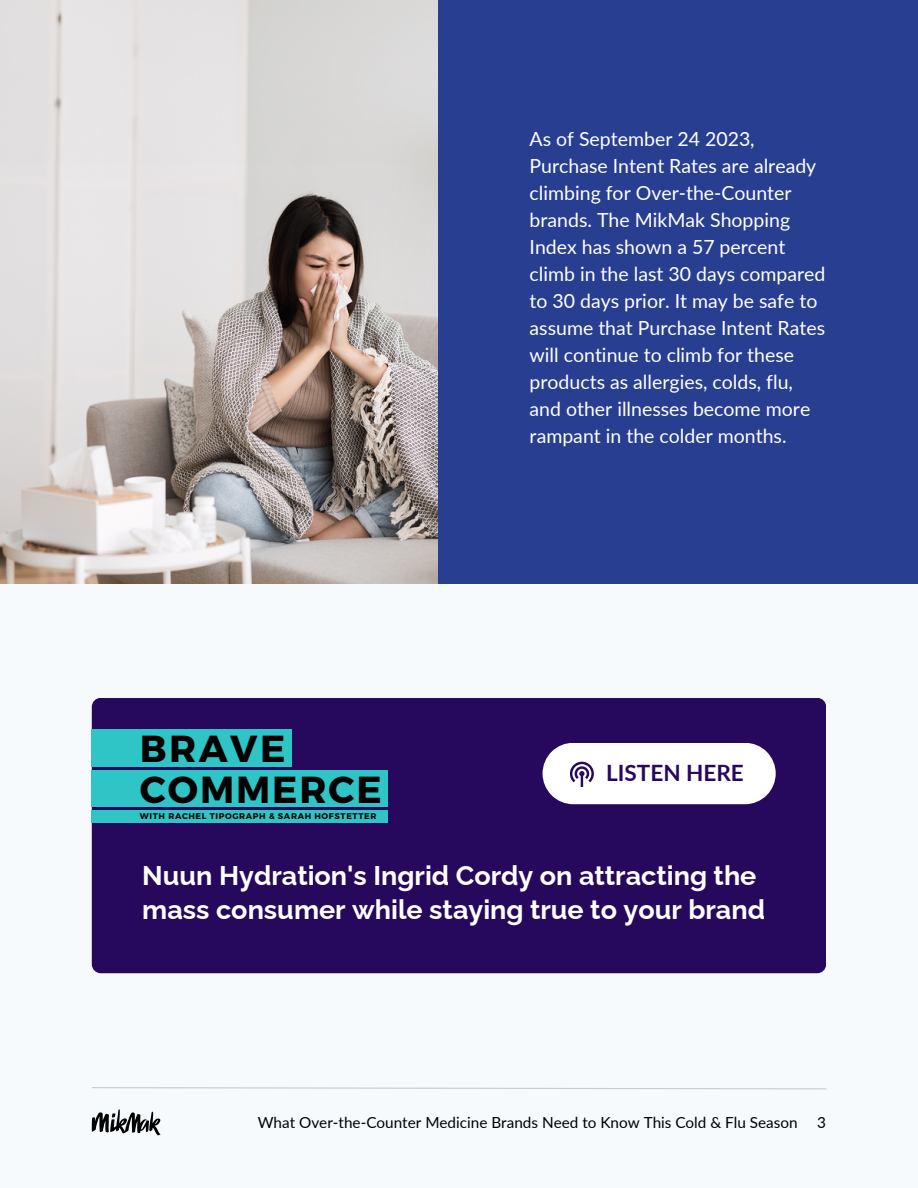
<style>
.page{position:relative;width:918px;height:1188px;background:#f7fafc}
.page>*{position:absolute;margin:0;border:0;box-sizing:border-box;transform-origin:0 0}
.t1{font:700 37.65px "Montserrat";letter-spacing:.05em;color:#000}
.t2{font:700 27px/33.8px "Raleway";color:#fff}
.t3{font:700 22.5px "Lato";color:#26095d}
.t4{font:19.5px/27px "Lato";color:#fff}
.t5{font:15.3px "Lato";color:#000}
.t6{font:700 8.25px "Montserrat";letter-spacing:.08em;color:#000}
</style>
<div class="page">
<svg style="left:92px;top:1109px;width:68px;height:26px"></svg>
<svg style="left:92px;top:1087px;width:735px;height:3px"></svg>
<div style="left:0;top:0;width:918px;height:584px;background:#283f91"></div>
<img style="left:0;top:0;width:438px;height:583px">
<div style="left:92px;top:698px;width:734px;height:275px;background:#26095d;border-radius:9px"></div>
<div style="left:92px;top:729px;width:200px;height:38px;background:#2fc5c6"></div>
<div style="left:92px;top:771px;width:296px;height:36px;background:#2fc5c6"></div>
<div style="left:92px;top:810px;width:296px;height:13px;background:#2fc5c6"></div>
<svg style="left:543px;top:743px;width:233px;height:61px;background:#efedf3"></svg>
<p class="t1" style="left:140px;top:724px;width:147px">BRAVE</p>
<p class="t1" style="left:140px;top:765px;width:243px">COMMERCE</p>
<p class="t6" style="left:140px;top:811px;width:238px">WITH RACHEL TIPOGRAPH &amp; SARAH HOFSTETTER</p>
<p class="t4" style="left:530px;top:125px;width:297px">As of September 24 2023,<br>Purchase Intent Rates are already climbing for Over-the-Counter brands. The MikMak Shopping<br>Index has shown a 57 percent climb in the last 30 days compared to 30 days prior. It may be safe to assume that Purchase Intent Rates will continue to climb for these products as allergies, colds, flu, and other illnesses become more rampant in the colder months.</p>
<p class="t3" style="left:606px;top:759px;width:139px">LISTEN HERE</p>
<p class="t2" style="left:142px;top:859px;width:624px">Nuun Hydration's Ingrid Cordy on attracting the mass consumer while staying true to your brand</p>
<p class="t5" style="left:258px;top:1112px;width:541px">What Over-the-Counter Medicine Brands Need to Know This Cold &amp; Flu Season</p>
<p class="t5" style="left:817px;top:1112px;width:10px">3</p>
</div>
